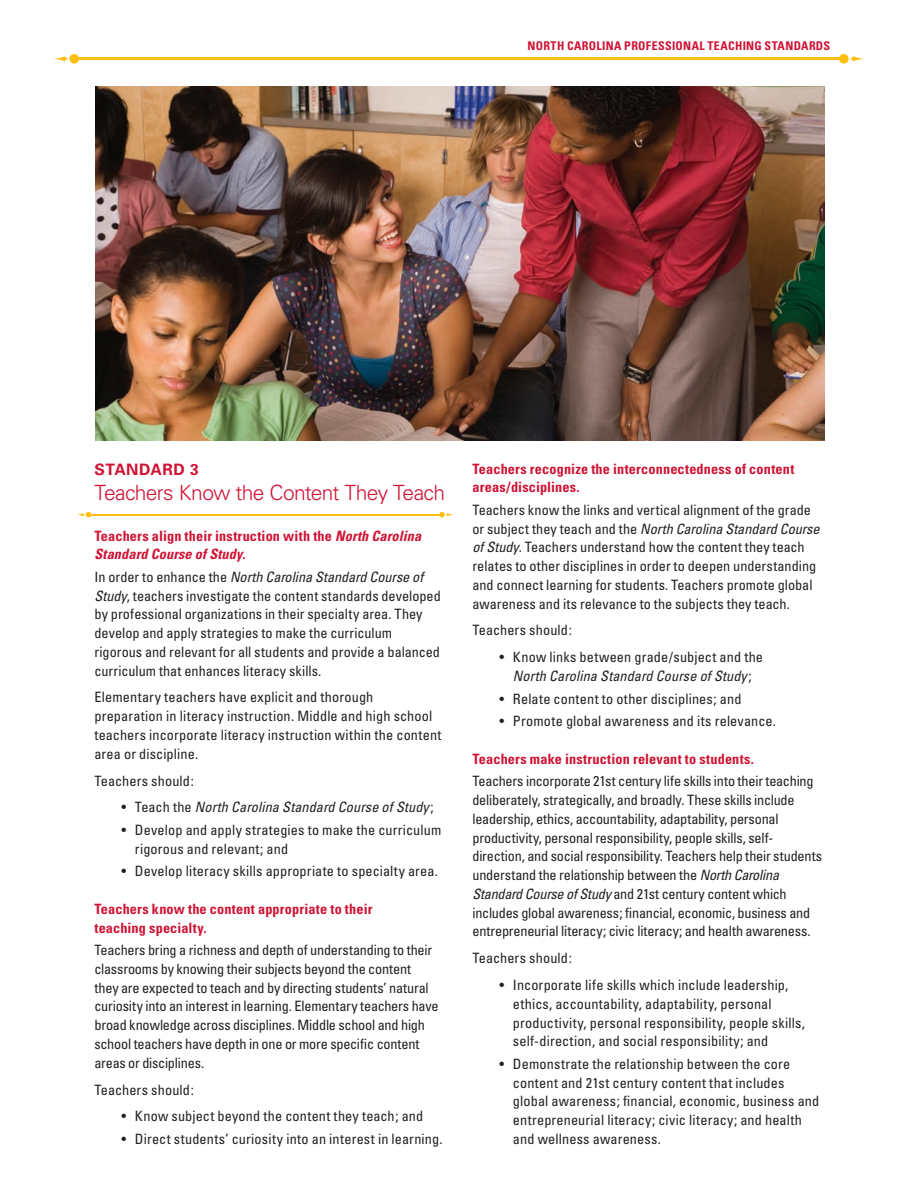
<style>
.page{position:relative;width:918px;height:1188px;background:#fff}
.page>*{position:absolute;margin:0;border:0;box-sizing:border-box;transform-origin:0 0}
.t1{font:300 21px "Univers";letter-spacing:-.035em;color:#cf1334}
.t2{font:700 15.75px "Univers";letter-spacing:.035em;color:#cf1334}
.t3{font:condensed 14.25px/18.8px "Univers";color:#231f20}
.t4{font:700 condensed 14.25px/18.8px "Univers";letter-spacing:.01em;color:#cf1334}
.t5{font:italic condensed 14.25px "Univers";letter-spacing:.01em;color:#231f20}
.t6{font:700 condensed 12px "Univers";letter-spacing:.025em;color:#cf1334}
.s1{font-style:italic}
.s2{font-style:normal}
</style>
<div class="page">
<div style="left:839px;top:54px;width:10px;height:10px;background:#fdbe12;border-radius:50%"></div>
<svg style="left:850px;top:56px;width:14px;height:5px"></svg>
<svg style="left:69px;top:54px;width:10px;height:10px"></svg>
<svg style="left:54px;top:56px;width:14px;height:5px"></svg>
<hr style="left:74px;top:58px;width:770px;height:2px;background:#fdbe12">
<svg style="left:439px;top:512px;width:15px;height:5px"></svg>
<svg style="left:77px;top:512px;width:14px;height:5px"></svg>
<hr style="left:88px;top:514px;width:354px;height:1px;background:#fdbe12">
<img style="left:95px;top:86px;width:729px;height:355px">
<p class="t6" style="left:528px;top:38px;width:304px">North Carolina Professional Teaching Stan dards</p>
<p class="t2" style="left:94px;top:460px;width:106px">STAN DARD 3</p>
<h1 class="t1" style="left:94px;top:480px;width:352px">Teachers Know the Content They Teach</h1>
<p class="t4" style="left:94px;top:526px;width:328px">Teachers align their instruction with the <span class="s1">North Carolina<br>Standard Course of Study</span>.</p>
<p class="t3" style="left:94px;top:567px;width:348px">In order to enhance the <span class="s1">North Carolina Standard Course of Study</span>, teachers investigate the content standards developed by professional organizations in their specialty area. They develop and apply strategies to make the curriculum rigorous and relevant for all students and provide a balanced curriculum that enhances literacy skills.</p>
<p class="t3" style="left:94px;top:688px;width:349px">Elementary teachers have explicit and thorough preparation in literacy instruction. Middle and high school teachers incorporate literacy instruction within the content area or discipline.</p>
<p class="t3" style="left:94px;top:771px;width:101px">Teachers should:</p>
<p class="t5" style="left:122px;top:798px;width:314px"><span class="s2">• Teach the</span> North Carolina Standard Course of Study<span class="s2">;</span></p>
<p class="t3" style="left:135px;top:820px;width:308px;text-indent:-13px">• Develop and apply strategies to make the curriculum rigorous and relevant; and</p>
<p class="t3" style="left:122px;top:862px;width:318px">• Develop literacy skills appropriate to specialty area.</p>
<p class="t4" style="left:94px;top:899px;width:279px">Teachers know the content appropriate to their teaching specialty.</p>
<p class="t3" style="left:94px;top:941px;width:346px">Teachers bring a richness and depth of understanding to their classrooms by knowing their subjects beyond the content they are expected to teach and by directing students’ natural curiosity into an interest in learning. Elementary teachers have broad knowledge across disciplines. Middle school and high school teachers have depth in one or more specific content areas or disciplines.</p>
<p class="t3" style="left:94px;top:1080px;width:101px">Teachers should:</p>
<p class="t3" style="left:121px;top:1107px;width:303px">• Know subject beyond the content they teach; and</p>
<p class="t3" style="left:121px;top:1129px;width:323px">• Direct students’ curiosity into an interest in learning.</p>
<p class="t4" style="left:472px;top:459px;width:323px">Teachers recognize the interconnectedness of content areas/disciplines.</p>
<p class="t3" style="left:472px;top:500px;width:349px">Teachers know the links and vertical alignment of the grade or subject they teach and the <span class="s1">North Carolina Standard Course of Study</span>. Teachers understand how the content they teach relates to other disciplines in order to deepen understanding and connect learning for students. Teachers promote global awareness and its relevance to the subjects they teach.</p>
<p class="t3" style="left:472px;top:621px;width:101px">Teachers should:</p>
<p class="t3" style="left:499px;top:648px;width:265px;text-align:center">• Know links between grade/subject and the<br><span class="s1">North Carolina Standard Course of Study</span>;</p>
<p class="t3" style="left:499px;top:689px;width:244px">• Relate content to other disciplines; and</p>
<p class="t3" style="left:499px;top:712px;width:278px">• Promote global awareness and its relevance.</p>
<p class="t4" style="left:472px;top:749px;width:283px">Teachers make instruction relevant to students.</p>
<p class="t3" style="left:472px;top:772px;width:351px">Teachers incorporate 21st century life skills into their teaching deliberately, strategically, and broadly. These skills include leadership, ethics, accountability, adaptability, personal productivity, personal responsibility, people skills, self&shy;direction, and social responsibility. Teachers help their students understand the relationship between the <span class="s1">North Carolina Standard Course of Study</span> and 21st century content which includes global awareness; financial, economic, business and entrepreneurial literacy; civic literacy; and health awareness.</p>
<p class="t3" style="left:472px;top:949px;width:101px">Teachers should:</p>
<p class="t3" style="left:513px;top:975px;width:294px;text-indent:-13px">• Incorporate life skills which include leadership, ethics, accountability, adaptability, personal productivity, personal responsibility, people skills, self-direction, and social responsibility; and</p>
<p class="t3" style="left:513px;top:1054px;width:308px;text-indent:-13px">• Demonstrate the relationship between the core content and 21st century content that includes global awareness; financial, economic, business and entrepreneurial literacy; civic literacy; and health and wellness awareness.</p>
</div>
